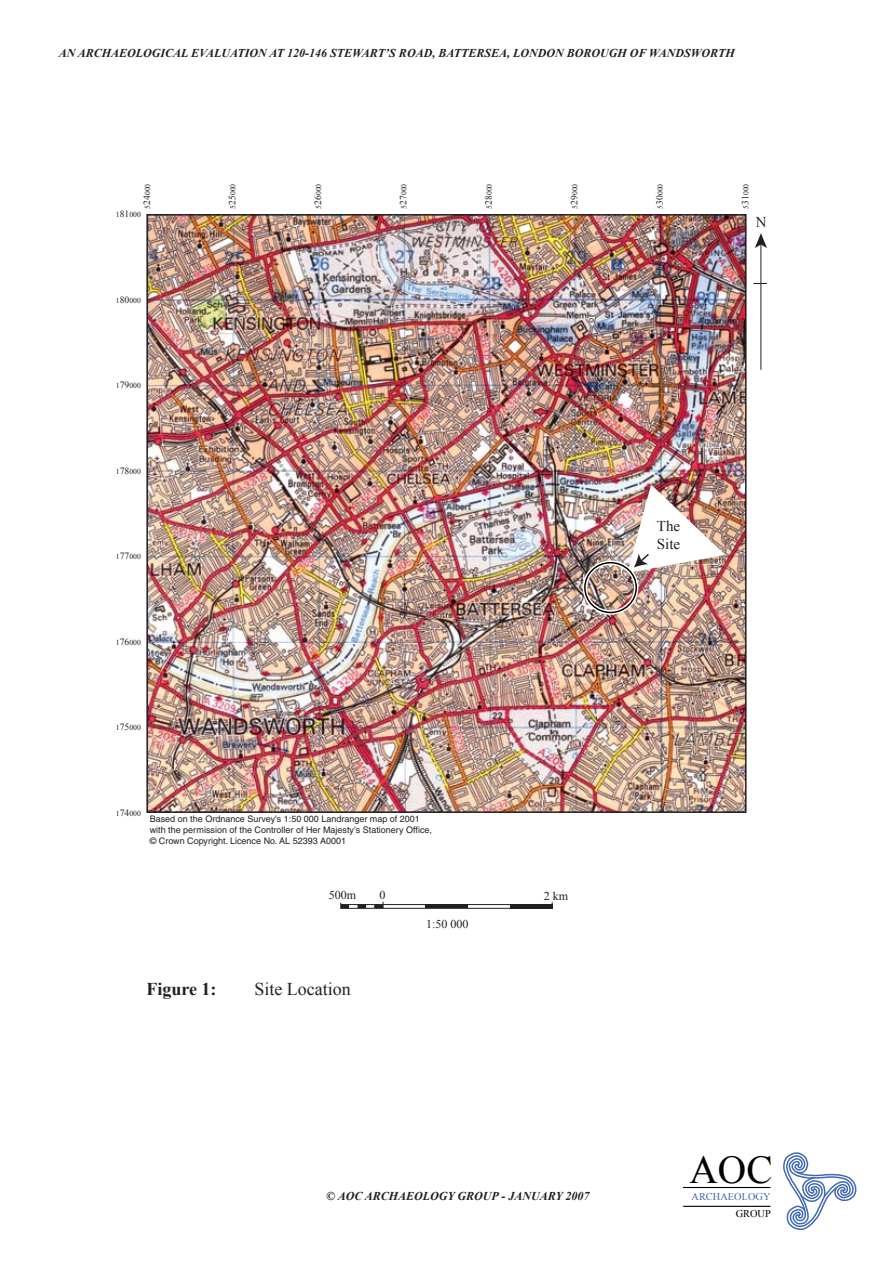
<style>
.page{position:relative;width:893px;height:1263px;background:#fff}
.page>*{position:absolute;margin:0;border:0;box-sizing:border-box;transform-origin:0 0}
.t1{font:39.45px "Times New Roman";color:#000}
.t2{font:18px "Times New Roman";color:#231f20}
.t3{font:700 18px "Times New Roman";color:#231f20}
.t4{font:15px/18px "Times New Roman";color:#231f20}
.t5{font:italic 700 12px "Times New Roman";color:#231f20}
.t6{font:12px "Times New Roman";color:#231f20}
.t7{font:10.35px "Times New Roman";color:#4068b2}
.t8{font:10.35px "Times New Roman";color:#000}
.t9{font:9px/10.8px "Helvetica";color:#231f20}
.t10{font:7.65px "Times New Roman";color:#231f20}
.s1{font-size:9.6px}
</style>
<div class="page">
<img style="left:149px;top:217px;width:595px;height:593px">
<hr style="left:760px;top:244px;width:1px;height:126px;background:#231f20">
<svg style="left:755px;top:233px;width:12px;height:15px"></svg>
<svg style="left:753px;top:283px;width:14px;height:1px"></svg>
<hr style="left:341px;top:904px;width:211px;height:1px;background:#231f20">
<svg style="left:341px;top:905px;width:8px;height:3px"></svg>
<hr style="left:425px;top:904px;width:43px;height:4px;background:#231f20">
<hr style="left:510px;top:904px;width:42px;height:4px;background:#231f20">
<svg style="left:358px;top:905px;width:8px;height:3px"></svg>
<svg style="left:374px;top:902px;width:10px;height:6px"></svg>
<div style="left:583px;top:560px;width:55px;height:55px;border:4px solid #fff;border-radius:50%"></div>
<div style="left:584px;top:562px;width:53px;height:51px;border:2px solid #000;border-radius:50%"></div>
<img style="left:627px;top:485px;width:98px;height:88px">
<hr style="left:683px;top:1187px;width:87px;height:1px;background:#000">
<hr style="left:683px;top:1206px;width:87px;height:1px;background:#000">
<svg style="left:783px;top:1152px;width:74px;height:79px"></svg>
<h3 class="t5" style="left:59px;top:44px;width:678px">AN ARCHAEOLOGICAL EVALUATION AT 120-146 STEWART’S ROAD, BATTERSEA, LONDON BOROUGH OF WANDSWORTH</h3>
<p class="t10" style="left:142px;top:209px;width:26px;rotate:-90deg">5<span class="s1">24</span>000</p>
<p class="t10" style="left:116px;top:209px;width:26px">1<span class="s1">81</span>000</p>
<p class="t10" style="left:116px;top:295px;width:26px">1<span class="s1">80</span>000</p>
<p class="t10" style="left:116px;top:380px;width:26px">1<span class="s1">79</span>000</p>
<p class="t10" style="left:116px;top:466px;width:26px">1<span class="s1">78</span>000</p>
<p class="t10" style="left:116px;top:551px;width:26px">1<span class="s1">77</span>000</p>
<p class="t10" style="left:116px;top:637px;width:26px">1<span class="s1">76</span>000</p>
<p class="t10" style="left:116px;top:722px;width:26px">1<span class="s1">75</span>000</p>
<p class="t10" style="left:228px;top:209px;width:26px;rotate:-90deg">5<span class="s1">25</span>000</p>
<p class="t10" style="left:313px;top:209px;width:26px;rotate:-90deg">5<span class="s1">26</span>000</p>
<p class="t10" style="left:399px;top:209px;width:26px;rotate:-90deg">5<span class="s1">27</span>000</p>
<p class="t10" style="left:484px;top:209px;width:26px;rotate:-90deg">5<span class="s1">28</span>000</p>
<p class="t10" style="left:570px;top:209px;width:26px;rotate:-90deg">5<span class="s1">29</span>000</p>
<p class="t10" style="left:655px;top:209px;width:26px;rotate:-90deg">5<span class="s1">30</span>000</p>
<p class="t10" style="left:741px;top:209px;width:26px;rotate:-90deg">5<span class="s1">31</span>000</p>
<h3 class="t4" style="left:756px;top:213px;width:12px">N</h3>
<h3 class="t4" style="left:657px;top:517px;width:25px">The<br>Site</h3>
<p class="t10" style="left:116px;top:808px;width:26px">1<span class="s1">74</span>000</p>
<p class="t9" style="left:150px;top:814px;width:284px">Based on the Ordnance Survey's 1:50 000 Landranger map of 2001 with the permission of the Controller of Her Majesty's Stationery Office, © Crown Copyright. Licence No. AL 52393 A0001</p>
<h3 class="t6" style="left:329px;top:887px;width:29px">500m</h3>
<h3 class="t6" style="left:380px;top:887px;width:7px">0</h3>
<h3 class="t6" style="left:544px;top:888px;width:26px">2 km</h3>
<h3 class="t6" style="left:426px;top:916px;width:44px">1:50 000</h3>
<h2 class="t3" style="left:146px;top:976px;width:72px">Figure 1:</h2>
<h2 class="t2" style="left:254px;top:976px;width:98px">Site Location</h2>
<h3 class="t5" style="left:326px;top:1187px;width:265px">© AOC ARCHAEOLOGY GROUP - JANUARY 2007</h3>
<h1 class="t1" style="left:689px;top:1143px;width:85px">AOC</h1>
<p class="t7" style="left:692px;top:1190px;width:80px">ARCHAEOLOGY</p>
<p class="t8" style="left:736px;top:1206px;width:37px">GROUP</p>
</div>
